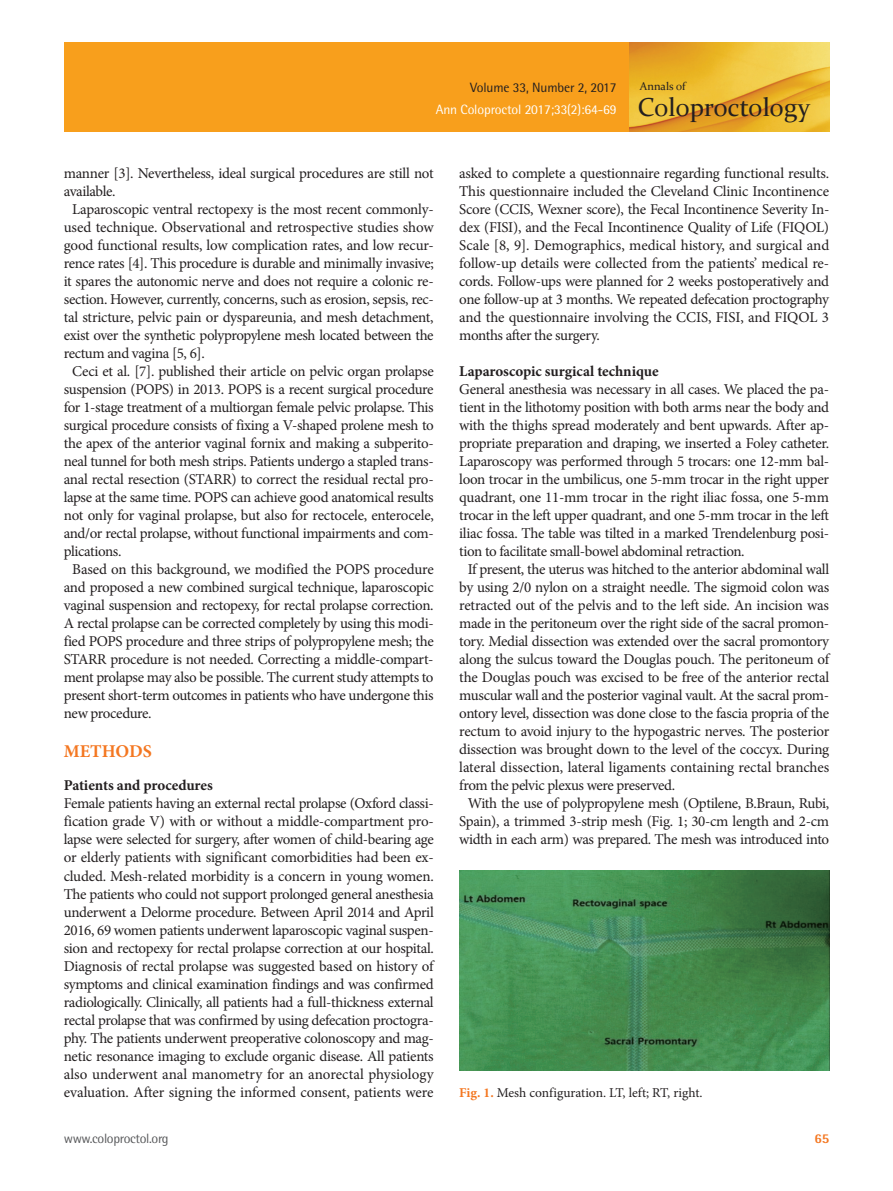
<style>
.page{position:relative;width:893px;height:1191px;background:#fff}
.page>*{position:absolute;margin:0;border:0;box-sizing:border-box;transform-origin:0 0}
.t1{font:25.95px "Constantia";color:#231f20}
.t2{font:700 18px "Minion Pro";letter-spacing:-.005em;color:#f47721}
.t3{font:15px/18px "Minion Pro";letter-spacing:-.025em;color:#231f20;text-align:justify}
.t4{font:15px "Minion Pro";letter-spacing:-.005em;color:#231f20}
.t5{font:700 15px "Minion Pro";letter-spacing:-.005em;color:#231f20}
.t6{font:13.5px "Minion Pro";color:#231f20}
.t7{font:13.5px "Rotis Semi Sans Std";letter-spacing:-.01em;color:#fff}
.t8{font:13.5px "Rotis Semi Sans Std";letter-spacing:-.01em;color:#231f20}
.t9{font:13.5px "Rotis Semi Sans Std";letter-spacing:-.025em;color:#57585a}
.t10{font:800 13.5px "Rotis Semi Sans Std";color:#f47721}
.t11{font:11.25px "Constantia";color:#231f20}
.s1{font-weight:700;color:#f47721}
</style>
<div class="page">
<div style="left:64px;top:43px;width:565px;height:89px;background:#f89f1c"></div>
<img style="left:629px;top:43px;width:200px;height:89px">
<img style="left:459px;top:871px;width:370px;height:199px">
<p class="t8" style="left:470px;top:80px;width:148px">Volume 33, Number 2, 2017</p>
<p class="t7" style="left:436px;top:102px;width:182px">Ann Coloproctol 2017;33(2):64-69</p>
<p class="t11" style="left:640px;top:79px;width:47px">Annals of</p>
<h1 class="t1" style="left:638px;top:90px;width:174px">Coloproctology</h1>
<p class="t3" style="left:64px;top:164px;width:371px">manner [3]. Nevertheless, ideal surgical procedures are still not</p>
<p class="t3" style="left:64px;top:182px;width:53px">available.</p>
<p class="t3" style="left:72px;top:200px;width:363px">Laparoscopic ventral rectopexy is the most recent commonly-</p>
<p class="t4" style="left:64px;top:217px;width:371px">used technique. Observational and retrospective studies show</p>
<p class="t3" style="left:64px;top:236px;width:371px">good functional results, low complication rates, and low recur-</p>
<p class="t3" style="left:64px;top:254px;width:371px">rence rates [4]. This procedure is durable and minimally invasive;</p>
<p class="t3" style="left:64px;top:272px;width:371px">it spares the autonomic nerve and does not require a colonic re-</p>
<p class="t3" style="left:64px;top:290px;width:371px">section. However, currently, concerns, such as erosion, sepsis, rec-</p>
<p class="t3" style="left:64px;top:308px;width:371px">tal stricture, pelvic pain or dyspareunia, and mesh detachment,</p>
<p class="t3" style="left:64px;top:326px;width:371px">exist over the synthetic polypropylene mesh located between the</p>
<p class="t3" style="left:64px;top:344px;width:142px">rectum and vagina [5, 6].</p>
<p class="t3" style="left:72px;top:362px;width:363px">Ceci et al. [7]. published their article on pelvic organ prolapse</p>
<p class="t3" style="left:64px;top:380px;width:371px">suspension (POPS) in 2013. POPS is a recent surgical procedure</p>
<p class="t3" style="left:64px;top:398px;width:371px">for 1-stage treatment of a multiorgan female pelvic prolapse. This</p>
<p class="t3" style="left:64px;top:416px;width:371px">surgical procedure consists of fixing a V-shaped prolene mesh to</p>
<p class="t3" style="left:64px;top:434px;width:371px">the apex of the anterior vaginal fornix and making a subperito-</p>
<p class="t3" style="left:64px;top:452px;width:371px">neal tunnel for both mesh strips. Patients undergo a stapled trans-</p>
<p class="t3" style="left:64px;top:470px;width:371px">anal rectal resection (STARR) to correct the residual rectal pro-</p>
<p class="t3" style="left:64px;top:488px;width:371px">lapse at the same time. POPS can achieve good anatomical results</p>
<p class="t3" style="left:64px;top:506px;width:372px">not only for vaginal prolapse, but also for rectocele, enterocele,</p>
<p class="t3" style="left:64px;top:524px;width:371px">and/or rectal prolapse, without functional impairments and com-</p>
<p class="t3" style="left:64px;top:542px;width:59px">plications.</p>
<p class="t3" style="left:72px;top:560px;width:363px">Based on this background, we modified the POPS procedure</p>
<p class="t3" style="left:64px;top:578px;width:371px">and proposed a new combined surgical technique, laparoscopic</p>
<p class="t3" style="left:64px;top:596px;width:371px">vaginal suspension and rectopexy, for rectal prolapse correction.</p>
<p class="t3" style="left:64px;top:614px;width:371px">A rectal prolapse can be corrected completely by using this modi-</p>
<p class="t3" style="left:64px;top:632px;width:371px">fied POPS procedure and three strips of polypropylene mesh; the</p>
<p class="t3" style="left:64px;top:650px;width:371px">STARR procedure is not needed. Correcting a middle-compart-</p>
<p class="t3" style="left:64px;top:668px;width:371px">ment prolapse may also be possible. The current study attempts to</p>
<p class="t3" style="left:64px;top:686px;width:371px">present short-term outcomes in patients who have undergone this</p>
<p class="t3" style="left:64px;top:704px;width:89px">new procedure.</p>
<p class="t2" style="left:64px;top:738px;width:90px">METHODS</p>
<p class="t5" style="left:64px;top:775px;width:150px">Patients and procedures</p>
<p class="t3" style="left:64px;top:794px;width:372px">Female patients having an external rectal prolapse (Oxford classi&shy;fication grade V) with or without a middle-compartment pro&shy;lapse were selected for surgery, after women of child-bearing age or elderly patients with significant comorbidities had been ex&shy;cluded. Mesh-related morbidity is a concern in young women.<br>The patients who could not support prolonged general anesthesia underwent a Delorme procedure. Between April 2014 and April 2016, 69 women patients underwent laparoscopic vaginal suspen&shy;sion and rectopexy for rectal prolapse correction at our hospital.<br>Diagnosis of rectal prolapse was suggested based on history of symptoms and clinical examination findings and was confirmed radiologically. Clinically, all patients had a full-thickness external rectal prolapse that was confirmed by using defecation proctogra&shy;phy. The patients underwent preoperative colonoscopy and mag&shy;netic resonance imaging to exclude organic disease. All patients also underwent anal manometry for an anorectal physiology evaluation. After signing the informed consent, patients were</p>
<p class="t3" style="left:459px;top:164px;width:372px">asked to complete a questionnaire regarding functional results.<br>This questionnaire included the Cleveland Clinic Incontinence Score (CCIS, Wexner score), the Fecal Incontinence Severity In&shy;dex (FISI), and the Fecal Incontinence Quality of Life (FIQOL)<br>Scale [8, 9]. Demographics, medical history, and surgical and follow-up details were collected from the patients’ medical re&shy;cords. Follow-ups were planned for 2 weeks postoperatively and one follow-up at 3 months. We repeated defecation proctography and the questionnaire involving the CCIS, FISI, and FIQOL 3 months after the surgery.</p>
<p class="t5" style="left:459px;top:361px;width:201px">Laparoscopic surgical technique</p>
<p class="t3" style="left:459px;top:380px;width:371px">General anesthesia was necessary in all cases. We placed the pa-</p>
<p class="t3" style="left:459px;top:398px;width:371px">tient in the lithotomy position with both arms near the body and</p>
<p class="t3" style="left:459px;top:416px;width:371px">with the thighs spread moderately and bent upwards. After ap-</p>
<p class="t3" style="left:459px;top:434px;width:371px">propriate preparation and draping, we inserted a Foley catheter.</p>
<p class="t3" style="left:459px;top:452px;width:372px">Laparoscopy was performed through 5 trocars: one 12-mm bal-</p>
<p class="t3" style="left:459px;top:470px;width:371px">loon trocar in the umbilicus, one 5-mm trocar in the right upper</p>
<p class="t3" style="left:459px;top:488px;width:371px">quadrant, one 11-mm trocar in the right iliac fossa, one 5-mm</p>
<p class="t3" style="left:459px;top:506px;width:371px">trocar in the left upper quadrant, and one 5-mm trocar in the left</p>
<p class="t3" style="left:459px;top:524px;width:371px">iliac fossa. The table was tilted in a marked Trendelenburg posi-</p>
<p class="t3" style="left:459px;top:542px;width:287px">tion to facilitate small-bowel abdominal retraction.</p>
<p class="t3" style="left:468px;top:560px;width:363px">If present, the uterus was hitched to the anterior abdominal wall</p>
<p class="t3" style="left:459px;top:578px;width:371px">by using 2/0 nylon on a straight needle. The sigmoid colon was</p>
<p class="t3" style="left:459px;top:596px;width:371px">retracted out of the pelvis and to the left side. An incision was</p>
<p class="t3" style="left:459px;top:614px;width:371px">made in the peritoneum over the right side of the sacral promon-</p>
<p class="t3" style="left:459px;top:632px;width:371px">tory. Medial dissection was extended over the sacral promontory</p>
<p class="t3" style="left:459px;top:650px;width:371px">along the sulcus toward the Douglas pouch. The peritoneum of</p>
<p class="t3" style="left:459px;top:668px;width:372px">the Douglas pouch was excised to be free of the anterior rectal</p>
<p class="t3" style="left:459px;top:686px;width:371px">muscular wall and the posterior vaginal vault. At the sacral prom-</p>
<p class="t3" style="left:459px;top:704px;width:371px">ontory level, dissection was done close to the fascia propria of the</p>
<p class="t3" style="left:459px;top:722px;width:371px">rectum to avoid injury to the hypogastric nerves. The posterior</p>
<p class="t3" style="left:459px;top:740px;width:371px">dissection was brought down to the level of the coccyx. During</p>
<p class="t4" style="left:459px;top:757px;width:372px">lateral dissection, lateral ligaments containing rectal branches</p>
<p class="t3" style="left:459px;top:776px;width:217px">from the pelvic plexus were preserved.</p>
<p class="t3" style="left:468px;top:794px;width:363px">With the use of polypropylene mesh (Optilene, B.Braun, Rubi,</p>
<p class="t3" style="left:459px;top:812px;width:371px">Spain), a trimmed 3-strip mesh (Fig. 1; 30-cm length and 2-cm</p>
<p class="t3" style="left:459px;top:830px;width:371px">width in each arm) was prepared. The mesh was introduced into</p>
<p class="t6" style="left:459px;top:1083px;width:245px"><span class="s1">Fig. 1.</span> Mesh configuration. LT, left; RT, right.</p>
<p class="t9" style="left:64px;top:1130px;width:106px">www.coloproctol.org</p>
<p class="t10" style="left:814px;top:1129px;width:16px">65</p>
</div>
